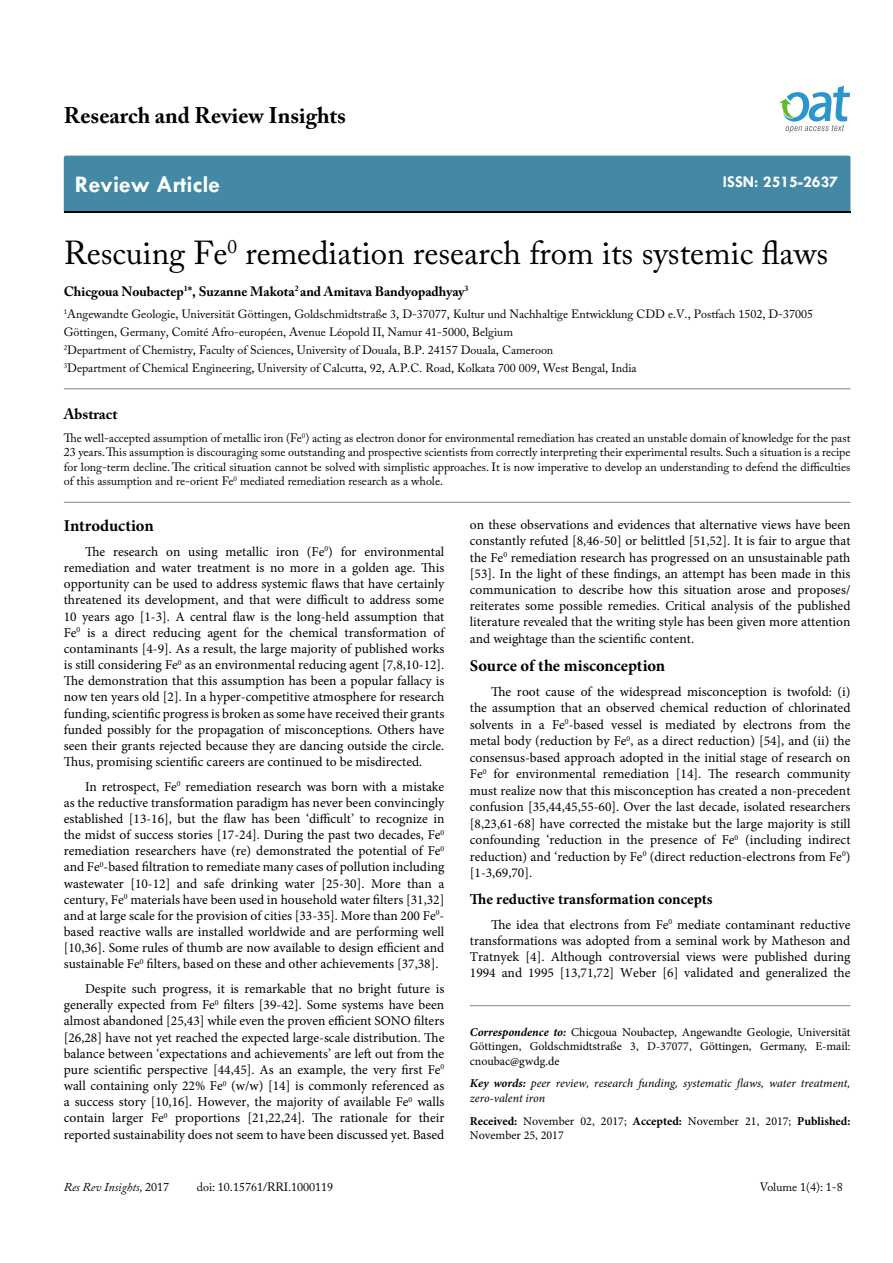
<style>
.page{position:relative;width:893px;height:1263px;background:#fff}
.page>*{position:absolute;margin:0;border:0;box-sizing:border-box;transform-origin:0 0}
.t1{font:33px "Adobe Caslon Pro";color:#000}
.t2{font:700 24px "Tw Cen";color:#fff}
.t3{font:700 22.5px "Adobe Caslon Pro";color:#000}
.t4{font:700 16.5px "Minion Pro";color:#000}
.t5{font:700 16.5px "Tw Cen";color:#fff}
.t6{font:700 15px "Minion Pro";color:#000}
.t7{font:700 15px "Adobe Caslon Pro";color:#000}
.t8{font:13.5px/16.2px "Minion Pro";color:#000;text-align:justify}
.t9{font:700 13.5px "Adobe Caslon Pro";color:#000}
.t10{font:12px/18px "Adobe Caslon Pro";color:#000}
.t11{font:12px/14.4px "Minion Pro";color:#000;text-align:justify}
.t12{font:italic 12px/14.4px "Minion Pro";color:#000}
.t13{font:italic 12px "Adobe Caslon Pro";color:#000}
.s1{font-weight:700;font-style:italic}
.s2{font-weight:700}
.s3{font-style:normal}
</style>
<div class="page">
<div style="left:64px;top:156px;width:786px;height:56px;background:#4389a5"></div>
<svg style="left:779px;top:86px;width:71px;height:47px"></svg>
<hr style="left:64px;top:502px;width:786px;height:1px;background:#808285">
<hr style="left:64px;top:389px;width:786px;height:1px;background:#808285">
<hr style="left:470px;top:1005px;width:380px;height:1px;background:#808285">
<h3 class="t3" style="left:64px;top:102px;width:284px">Research and Review Insights</h3>
<h2 class="t2" style="left:75px;top:170px;width:147px">Review Article</h2>
<p class="t5" style="left:723px;top:172px;width:117px">ISSN: 2515-2637</p>
<h1 class="t1" style="left:64px;top:233px;width:766px">Rescuing Fe<sup>0</sup> remediation research from its systemic flaws</h1>
<p class="t9" style="left:64px;top:283px;width:406px">Chicgoua Noubactep<sup>1</sup>*, Suzanne Makota<sup>2</sup> and Amitava Bandyopadhyay<sup>3</sup></p>
<p class="t10" style="left:64px;top:305px;width:751px"><sup>1</sup>Angewandte Geologie, Universität Göttingen, Goldschmidtstraße 3, D-37077, Kultur und Nachhaltige Entwicklung CDD e.V., Postfach 1502, D-37005<br>Göttingen, Germany, Comité Afro-européen, Avenue Léopold II, Namur 41-5000, Belgium<br><sup>2</sup>Department of Chemistry, Faculty of Sciences, University of Douala, B.P. 24157 Douala, Cameroon<br><sup>3</sup>Department of Chemical Engineering, University of Calcutta, 92, A.P.C. Road, Kolkata 700 009, West Bengal, India</p>
<p class="t7" style="left:64px;top:405px;width:55px">Abstract</p>
<p class="t10" style="left:64px;top:431px;width:788px;line-height:14.4px;text-align:justify">The well-accepted assumption of metallic iron (Fe<sup>0</sup>) acting as electron donor for environmental remediation has created an unstable domain of knowledge for the past 23 years. This assumption is discouraging some outstanding and prospective scientists from correctly interpreting their experimental results. Such a situation is a recipe for long-term decline. The critical situation cannot be solved with simplistic approaches. It is now imperative to develop an understanding to defend the difficulties of this assumption and re-orient Fe<sup>0</sup> mediated remediation research as a whole.</p>
<p class="t4" style="left:64px;top:514px;width:91px">Introduction</p>
<p class="t8" style="left:64px;top:544px;width:382px;text-indent:21px">The research on using metallic iron (Fe<sup>0</sup>) for environmental remediation and water treatment is no more in a golden age. This opportunity can be used to address systemic flaws that have certainly threatened its development, and that were difficult to address some 10 years ago [1-3]. A central flaw is the long-held assumption that Fe<sup>0</sup> is a direct reducing agent for the chemical transformation of contaminants [4-9]. As a result, the large majority of published works is still considering Fe<sup>0</sup> as an environmental reducing agent [7,8,10-12].<br>The demonstration that this assumption has been a popular fallacy is now ten years old [2]. In a hyper-competitive atmosphere for research funding, scientific progress is broken as some have received their grants funded possibly for the propagation of misconceptions. Others have seen their grants rejected because they are dancing outside the circle.<br>Thus, promising scientific careers are continued to be misdirected.</p>
<p class="t8" style="left:64px;top:778px;width:382px;text-indent:21px">In retrospect, Fe<sup>0</sup> remediation research was born with a mistake as the reductive transformation paradigm has never been convincingly established [13-16], but the flaw has been ‘difficult’ to recognize in the midst of success stories [17-24]. During the past two decades, Fe<sup>0 </sup>remediation researchers have (re) demonstrated the potential of Fe<sup>0 </sup>and Fe<sup>0</sup>-based filtration to remediate many cases of pollution including wastewater [10-12] and safe drinking water [25-30]. More than a century, Fe<sup>0</sup> materials have been used in household water filters [31,32] and at large scale for the provision of cities [33-35]. More than 200 Fe<sup>0</sup>- based reactive walls are installed worldwide and are performing well [10,36]. Some rules of thumb are now available to design efficient and sustainable Fe<sup>0</sup> filters, based on these and other achievements [37,38].</p>
<p class="t8" style="left:64px;top:981px;width:382px;text-indent:21px">Despite such progress, it is remarkable that no bright future is generally expected from Fe<sup>0</sup> filters [39-42]. Some systems have been almost abandoned [25,43] while even the proven efficient SONO filters [26,28] have not yet reached the expected large-scale distribution. The balance between ‘expectations and achievements’ are left out from the pure scientific perspective [44,45]. As an example, the very first Fe<sup>0 </sup>wall containing only 22% Fe<sup>0</sup> (w/w) [14] is commonly referenced as a success story [10,16]. However, the majority of available Fe<sup>0</sup> walls contain larger Fe<sup>0</sup> proportions [21,22,24]. The rationale for their reported sustainability does not seem to have been discussed yet. Based</p>
<p class="t8" style="left:470px;top:517px;width:382px">on these observations and evidences that alternative views have been constantly refuted [8,46-50] or belittled [51,52]. It is fair to argue that the Fe<sup>0</sup> remediation research has progressed on an unsustainable path [53]. In the light of these findings, an attempt has been made in this communication to describe how this situation arose and proposes/ reiterates some possible remedies. Critical analysis of the published literature revealed that the writing style has been given more attention and weightage than the scientific content.</p>
<p class="t4" style="left:470px;top:654px;width:197px">Source of the misconception</p>
<p class="t8" style="left:470px;top:683px;width:382px;text-indent:21px">The root cause of the widespread misconception is twofold: (i) the assumption that an observed chemical reduction of chlorinated solvents in a Fe<sup>0</sup>-based vessel is mediated by electrons from the metal body (reduction by Fe<sup>0</sup>, as a direct reduction) [54], and (ii) the consensus-based approach adopted in the initial stage of research on Fe<sup>0</sup> for environmental remediation [14]. The research community must realize now that this misconception has created a non-precedent confusion [35,44,45,55-60]. Over the last decade, isolated researchers [8,23,61-68] have corrected the mistake but the large majority is still confounding ‘reduction in the presence of Fe<sup>0</sup> (including indirect reduction) and ‘reduction by Fe<sup>0</sup> (direct reduction-electrons from Fe<sup>0</sup>) [1-3,69,70].</p>
<p class="t6" style="left:470px;top:888px;width:244px">The reductive transformation concepts</p>
<p class="t8" style="left:470px;top:916px;width:382px;text-indent:21px">The idea that electrons from Fe<sup>0</sup> mediate contaminant reductive transformations was adopted from a seminal work by Matheson and Tratnyek [4]. Although controversial views were published during 1994 and 1995 [13,71,72] Weber [6] validated and generalized the</p>
<p class="t11" style="left:470px;top:1025px;width:382px"><span class="s1">Correspondence to:</span> Chicgoua Noubactep, Angewandte Geologie, Universität Göttingen, Goldschmidtstraße 3, D-37077, Göttingen, Germany, E-mail: cnoubac@gwdg.de</p>
<p class="t12" style="left:470px;top:1076px;width:382px"><span class="s2">Key words:</span> peer review, research funding, systematic flaws, water treatment, zero-valent iron</p>
<p class="t11" style="left:470px;top:1114px;width:382px"><span class="s2">Received:</span> November 02, 2017; <span class="s2">Accepted:</span> November 21, 2017; <span class="s2">Published:<br></span>November 25, 2017</p>
<p class="t13" style="left:64px;top:1180px;width:107px">Res Rev Insights, <span class="s3">2017</span></p>
<p class="t10" style="left:197px;top:1178px;width:138px">doi: 10.15761/RRI.1000119</p>
<p class="t10" style="left:760px;top:1178px;width:84px">Volume 1(4): 1-8</p>
</div>
